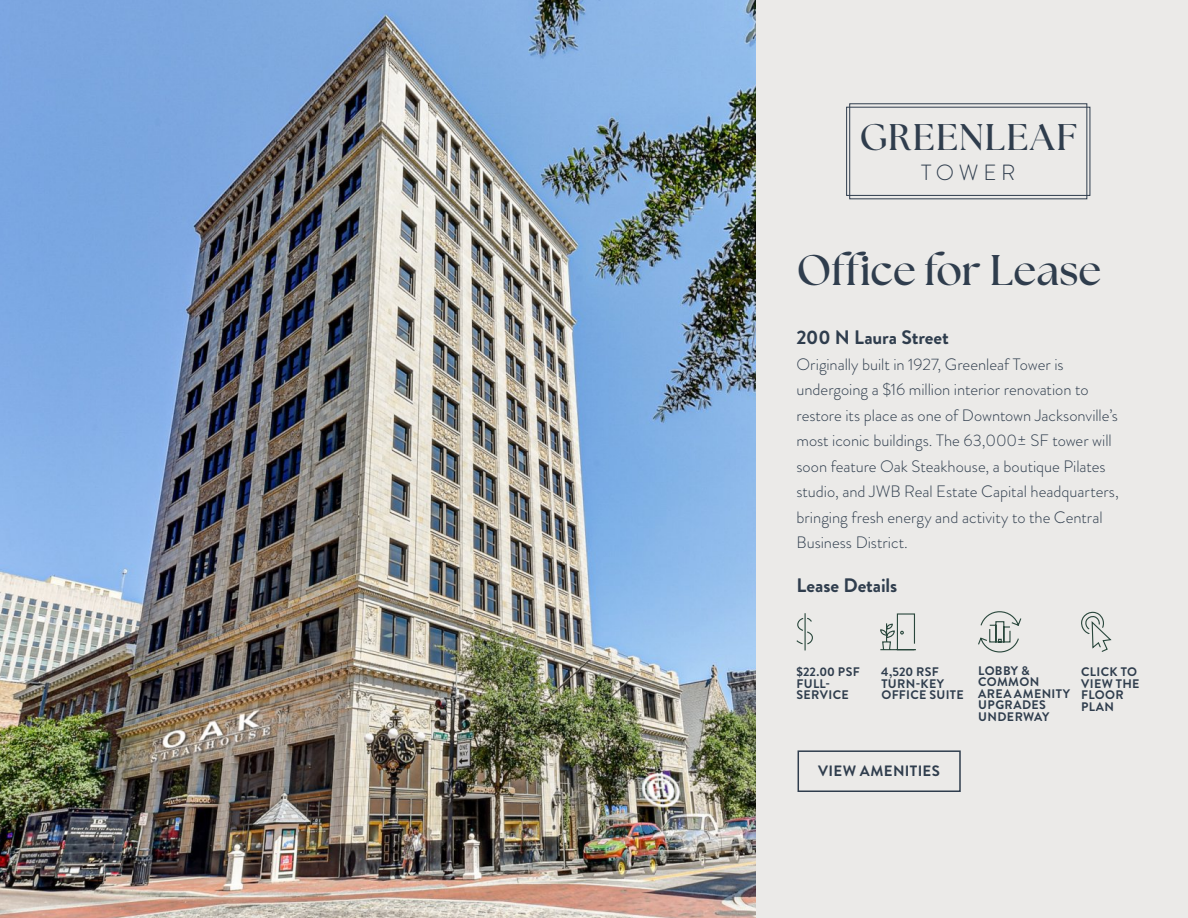
<style>
.page{position:relative;width:1188px;height:918px;background:#fff}
.page>*{position:absolute;margin:0;border:0;box-sizing:border-box;transform-origin:0 0}
.t1{font:700 42.75px "The Seasons";color:#2f3d4d}
.t2{font:700 37.05px "The Seasons";letter-spacing:.03em;color:#2f3d4d}
.t3{font:300 21.9px "Brandon Grotesque";letter-spacing:.21em;color:#2f3d4d}
.t4{font:700 19.5px "Brandon Grotesque";letter-spacing:-.005em;color:#2f3d4d}
.t5{font:300 16.5px/25.5px "Brandon Grotesque";letter-spacing:-.005em;color:#2f3d4d}
.t6{font:700 15px "Brandon Grotesque";letter-spacing:.02em;color:#2f3d4d}
.t7{font:700 12.45px/11.4px "Brandon Grotesque";letter-spacing:.03em;color:#2f3d4d}
</style>
<div class="page">
<img style="left:0;top:0;width:756px;height:918px">
<div style="left:756px;top:0;width:432px;height:918px;background:#ebeae8"></div>
<div style="left:846px;top:107px;width:244px;height:89px;border:1px solid #2f3d4d"></div>
<svg style="left:978px;top:611px;width:44px;height:42px"></svg>
<svg style="left:1081px;top:611px;width:31px;height:41px"></svg>
<svg style="left:880px;top:613px;width:36px;height:38px"></svg>
<svg style="left:796px;top:613px;width:17px;height:38px"></svg>
<div style="left:798px;top:750px;width:163px;height:42px;border:2px solid #2f3d4d"></div>
<h2 class="t2" style="left:859px;top:112px;width:219px">GREENLEAF</h2>
<h3 class="t3" style="left:921px;top:158px;width:96px">TOWER</h3>
<h1 class="t1" style="left:796px;top:241px;width:306px">Office for Lease</h1>
<p class="t4" style="left:796px;top:324px;width:154px">200 N Laura Street</p>
<p class="t5" style="left:796px;top:352px;width:324px">Originally built in 1927, Greenleaf Tower is undergoing a $16 million interior renovation to restore its place as one of Downtown Jacksonville’s most iconic buildings. The 63,000± SF tower will soon feature Oak Steakhouse, a boutique Pilates studio, and JWB Real Estate Capital headquarters, bringing fresh energy and activity to the Central Business District.</p>
<p class="t4" style="left:796px;top:571px;width:102px">Lease Details</p>
<p class="t7" style="left:796px;top:666px;width:65px">$22.00 PSF<br>FULL-<br>SERVICE</p>
<p class="t7" style="left:881px;top:666px;width:84px">4,520 RSF<br>TURN-KEY<br>OFFICE SUITE</p>
<p class="t7" style="left:978px;top:665px;width:93px">LOBBY &amp;<br>COMMON<br>AREA AMENITY<br>UPGRADES<br>UNDERWAY</p>
<p class="t7" style="left:1081px;top:667px;width:60px">CLICK TO<br>VIEW THE<br>FLOOR<br>PLAN</p>
<p class="t6" style="left:818px;top:761px;width:123px">VIEW AMENITIES</p>
</div>
